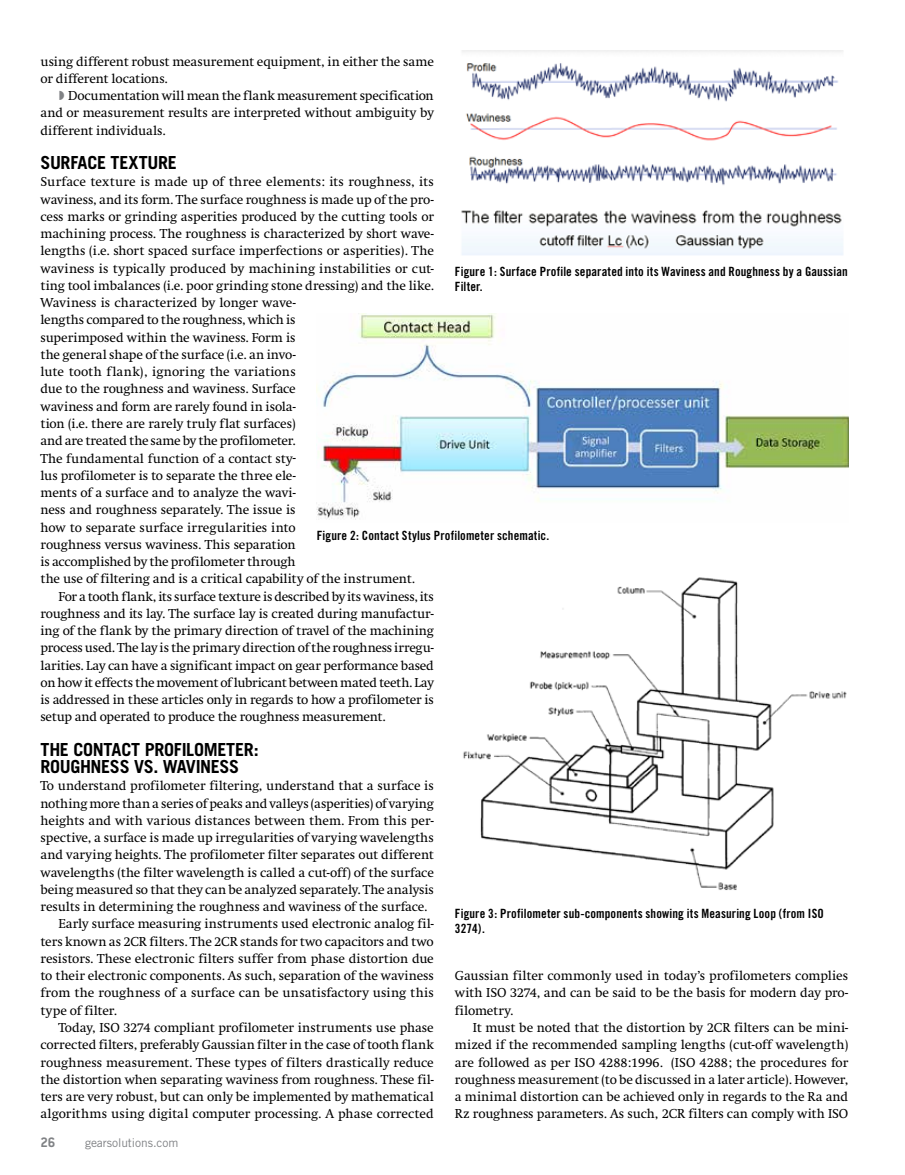
<style>
.page{position:relative;width:905px;height:1175px;background:#fff}
.page>*{position:absolute;margin:0;border:0;box-sizing:border-box;transform-origin:0 0}
.t1{font:700 18px/17.2px "Trade Gothic LT Std";letter-spacing:-.015em;color:#000}
.t2{font:700 15px "Conduit ITC";color:#808285}
.t3{font:13.5px/17.2px "Swift";letter-spacing:-.005em;color:#000;text-align:justify}
.t4{font:12.75px/15px "Trade Gothic Bold Cond Twenty";letter-spacing:.01em;color:#000}
.t5{font:12px "Trade Gothic LT Std";letter-spacing:-.005em;color:#808285}
</style>
<div class="page">
<img style="left:461px;top:51px;width:382px;height:204px">
<img style="left:317px;top:313px;width:531px;height:207px">
<img style="left:463px;top:577px;width:384px;height:313px">
<p class="t3" style="left:40px;top:53px;width:395px">using different robust measurement equipment, in either the same or different locations.</p>
<p class="t3" style="left:40px;top:87px;width:395px;text-indent:28px">Documentation will mean the flank measurement specification and or measurement results are interpreted without ambiguity by different individuals.</p>
<h1 class="t1" style="left:40px;top:154px;width:138px">SURFACE TEXTURE</h1>
<p class="t3" style="left:40px;top:174px;width:395px;text-align:left">Surface texture is made up of three elements: its roughness, its waviness, and its form. The surface roughness is made up of the pro&shy;cess marks or grinding asperities produced by the cutting tools or machining process. The roughness is characterized by short wave&shy;lengths (i.e. short spaced surface imperfections or asperities). The waviness is typically produced by machining instabilities or cut&shy;ting tool imbalances (i.e. poor grinding stone dressing) and the like.<br>Waviness is characterized by longer wave-<br>lengths compared to the roughness, which is<br>superimposed within the waviness. Form is<br>the general shape of the surface (i.e. an invo-<br>lute tooth flank), ignoring the variations<br>due to the roughness and waviness. Surface<br>waviness and form are rarely found in isola-<br>tion (i.e. there are rarely truly flat surfaces)<br>and are treated the same by the profilometer.<br>The fundamental function of a contact sty-<br>lus profilometer is to separate the three ele-<br>ments of a surface and to analyze the wavi-<br>ness and roughness separately. The issue is<br>how to separate surface irregularities into<br>roughness versus waviness. This separation<br>is accomplished by the profilometer through<br>the use of filtering and is a critical capability of the instrument.</p>
<p class="t3" style="left:40px;top:588px;width:395px;text-indent:18px">For a tooth flank, its surface texture is described by its waviness, its roughness and its lay. The surface lay is created during manufactur&shy;ing of the flank by the primary direction of travel of the machining process used. The lay is the primary direction of the roughness irregu&shy;larities. Lay can have a significant impact on gear performance based on how it effects the movement of lubricant between mated teeth. Lay is addressed in these articles only in regards to how a profilometer is setup and operated to produce the roughness measurement.</p>
<h1 class="t1" style="left:40px;top:740px;width:220px">THE CONTACT PROFILOMETER:<br>ROUGHNESS VS. WAVINESS</h1>
<p class="t3" style="left:40px;top:777px;width:395px">To understand profilometer filtering, understand that a surface is</p>
<p class="t3" style="left:40px;top:795px;width:395px">nothing more than a series of peaks and valleys (asperities) of varying</p>
<p class="t3" style="left:40px;top:812px;width:395px">heights and with various distances between them. From this per-</p>
<p class="t3" style="left:40px;top:829px;width:395px">spective, a surface is made up irregularities of varying wavelengths</p>
<p class="t3" style="left:40px;top:846px;width:395px">and varying heights. The profilometer filter separates out different</p>
<p class="t3" style="left:40px;top:864px;width:395px">wavelengths (the filter wavelength is called a cut-off) of the surface</p>
<p class="t3" style="left:40px;top:881px;width:395px">being measured so that they can be analyzed separately. The analysis</p>
<p class="t3" style="left:40px;top:898px;width:388px">results in determining the roughness and waviness of the surface.</p>
<p class="t3" style="left:58px;top:915px;width:377px">Early surface measuring instruments used electronic analog fil-</p>
<p class="t3" style="left:40px;top:933px;width:395px">ters known as 2CR filters. The 2CR stands for two capacitors and two</p>
<p class="t3" style="left:40px;top:950px;width:395px">resistors. These electronic filters suffer from phase distortion due</p>
<p class="t3" style="left:40px;top:967px;width:395px">to their electronic components. As such, separation of the waviness</p>
<p class="t3" style="left:40px;top:984px;width:395px">from the roughness of a surface can be unsatisfactory using this</p>
<p class="t3" style="left:40px;top:1002px;width:78px">type of filter.</p>
<p class="t3" style="left:58px;top:1019px;width:377px">Today, ISO 3274 compliant profilometer instruments use phase</p>
<p class="t3" style="left:40px;top:1036px;width:395px">corrected filters, preferably Gaussian filter in the case of tooth flank</p>
<p class="t3" style="left:40px;top:1053px;width:395px">roughness measurement. These types of filters drastically reduce</p>
<p class="t3" style="left:40px;top:1071px;width:395px">the distortion when separating waviness from roughness. These fil-</p>
<p class="t3" style="left:40px;top:1088px;width:395px">ters are very robust, but can only be implemented by mathematical</p>
<p class="t3" style="left:40px;top:1105px;width:395px">algorithms using digital computer processing. A phase corrected</p>
<p class="t4" style="left:455px;top:264px;width:394px">Figure 1: Surface Profile separated into its Waviness and Roughness by a Gaussian<br>Filter.</p>
<p class="t4" style="left:317px;top:528px;width:234px">Figure 2: Contact Stylus Profilometer schematic.</p>
<p class="t4" style="left:455px;top:905px;width:370px">Figure 3: Profilometer sub-components showing its Measuring Loop (from ISO<br>3274).</p>
<p class="t3" style="left:455px;top:967px;width:395px">Gaussian filter commonly used in today’s profilometers complies with ISO 3274, and can be said to be the basis for modern day pro&shy;filometry.</p>
<p class="t3" style="left:455px;top:1019px;width:395px;text-indent:18px">It must be noted that the distortion by 2CR filters can be mini&shy;mized if the recommended sampling lengths (cut-off wavelength) are followed as per ISO 4288:1996. (ISO 4288; the procedures for roughness measurement (to be discussed in a later article). However, a minimal distortion can be achieved only in regards to the Ra and Rz roughness parameters. As such, 2CR filters can comply with ISO</p>
<p class="t2" style="left:40px;top:1133px;width:16px">26</p>
<p class="t5" style="left:85px;top:1135px;width:95px">gearsolutions.com</p>
</div>
